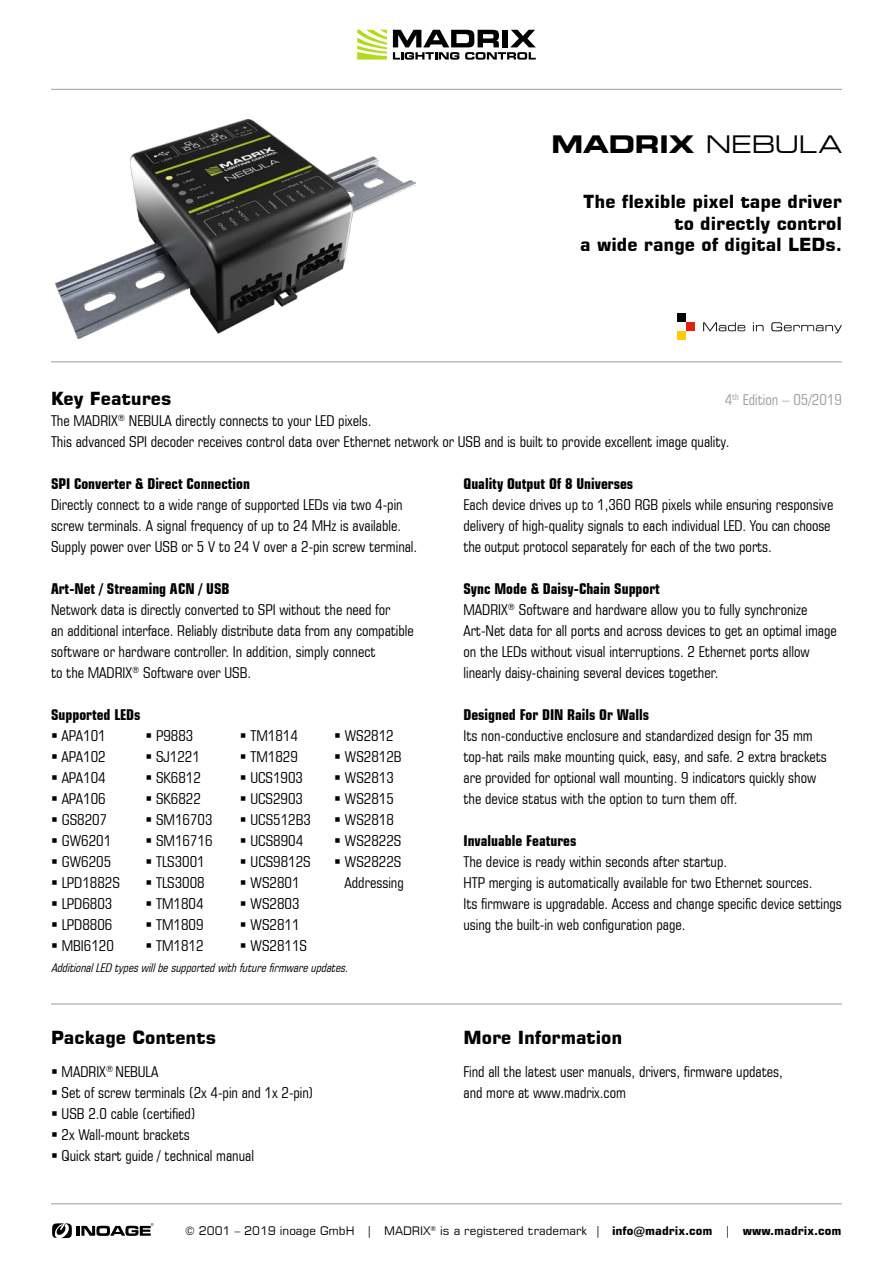
<style>
.page{position:relative;width:893px;height:1263px;background:#fff}
.page>*{position:absolute;margin:0;border:0;box-sizing:border-box;transform-origin:0 0}
.t1{font:700 expanded 24px "Square 721 BT";color:#000}
.t2{font:700 18px/21.6px "Square 721 BT";color:#000;text-align:right}
.t3{font:condensed 15px/21px "Square 721 BT";color:#000}
.t4{font:700 condensed 15px "Square 721 BT";color:#000}
.t5{font:condensed 15px "Square 721 BT";color:#9c9d9d}
.t6{font:italic condensed 12px "Square 721 BT";color:#000}
.t7{font:11.7px "Square 721 BT";color:#000}
.s1{font-weight:400}
.s2{font-weight:700}
.s3{font-stretch:expanded}
</style>
<div class="page">
<hr style="left:51px;top:361px;width:791px;height:1px;background:#9c9d9d">
<svg style="left:52px;top:1223px;width:102px;height:15px"></svg>
<hr style="left:51px;top:89px;width:791px;height:1px;background:#9c9d9d">
<hr style="left:51px;top:1003px;width:791px;height:1px;background:#9c9d9d">
<hr style="left:51px;top:1203px;width:791px;height:1px;background:#9c9d9d">
<img style="left:56px;top:119px;width:359px;height:220px">
<svg style="left:357px;top:30px;width:30px;height:30px"></svg>
<svg style="left:393px;top:30px;width:143px;height:30px"></svg>
<div style="left:677px;top:331px;width:9px;height:9px;background:#fc0"></div>
<div style="left:677px;top:313px;width:9px;height:9px;background:#020204"></div>
<div style="left:686px;top:322px;width:9px;height:9px;background:#e42110"></div>
<svg style="left:703px;top:322px;width:42px;height:9px"></svg>
<svg style="left:753px;top:322px;width:11px;height:9px"></svg>
<svg style="left:771px;top:322px;width:71px;height:11px"></svg>
<h1 class="t1" style="left:551px;top:129px;width:292px">MADRIX <span class="s1">NEBULA</span></h1>
<p class="t2" style="left:580px;top:191px;width:263px">The flexible pixel tape driver to directly control<br>a wide range of digital LEDs.</p>
<p class="t2" style="left:51px;top:387px;width:122px">Key Features</p>
<p class="t5" style="left:725px;top:390px;width:119px">4<sup>th</sup> Edition – 05/2019</p>
<p class="t3" style="left:51px;top:410px;width:680px">The MADRIX<sup>®</sup> NEBULA directly connects to your LED pixels.<br>This advanced SPI decoder receives control data over Ethernet network or USB and is built to provide excellent image quality.</p>
<p class="t4" style="left:51px;top:474px;width:200px">SPI Converter &amp; Direct Connection</p>
<p class="t3" style="left:51px;top:494px;width:368px">Directly connect to a wide range of supported LEDs via two 4-pin screw terminals. A signal frequency of up to 24 MHz is available.<br>Supply power over USB or 5 V to 24 V over a 2-pin screw terminal.</p>
<p class="t4" style="left:51px;top:579px;width:180px">Art-Net / Streaming ACN / USB</p>
<p class="t3" style="left:51px;top:599px;width:364px">Network data is directly converted to SPI without the need for<br>an additional interface. Reliably distribute data from any compatible software or hardware controller. In addition, simply connect<br>to the MADRIX<sup>®</sup> Software over USB.</p>
<p class="t4" style="left:51px;top:705px;width:91px">Supported LEDs</p>
<p class="t3" style="left:51px;top:725px;width:56px">▪ APA101</p>
<p class="t3" style="left:145px;top:725px;width:49px">▪ P9883</p>
<p class="t3" style="left:240px;top:725px;width:60px">▪ TM1814</p>
<p class="t3" style="left:334px;top:725px;width:61px">▪ WS2812</p>
<p class="t3" style="left:51px;top:746px;width:56px">▪ APA102</p>
<p class="t3" style="left:145px;top:746px;width:56px">▪ SJ1221</p>
<p class="t3" style="left:240px;top:746px;width:60px">▪ TM1829</p>
<p class="t3" style="left:334px;top:746px;width:69px">▪ WS2812B</p>
<p class="t3" style="left:51px;top:767px;width:56px">▪ APA104</p>
<p class="t3" style="left:145px;top:767px;width:57px">▪ SK6812</p>
<p class="t3" style="left:240px;top:767px;width:65px">▪ UCS1903</p>
<p class="t3" style="left:334px;top:767px;width:61px">▪ WS2813</p>
<p class="t3" style="left:51px;top:788px;width:56px">▪ APA106</p>
<p class="t3" style="left:145px;top:788px;width:57px">▪ SK6822</p>
<p class="t3" style="left:240px;top:788px;width:65px">▪ UCS2903</p>
<p class="t3" style="left:334px;top:788px;width:61px">▪ WS2815</p>
<p class="t3" style="left:51px;top:809px;width:58px">▪ GS8207</p>
<p class="t3" style="left:145px;top:809px;width:69px">▪ SM16703</p>
<p class="t3" style="left:240px;top:809px;width:72px">▪ UCS512B3</p>
<p class="t3" style="left:334px;top:809px;width:61px">▪ WS2818</p>
<p class="t3" style="left:51px;top:830px;width:62px">▪ GW6201</p>
<p class="t3" style="left:145px;top:830px;width:69px">▪ SM16716</p>
<p class="t3" style="left:240px;top:830px;width:65px">▪ UCS8904</p>
<p class="t3" style="left:334px;top:830px;width:69px">▪ WS2822S</p>
<p class="t3" style="left:51px;top:851px;width:62px">▪ GW6205</p>
<p class="t3" style="left:146px;top:851px;width:61px">▪ TLS3001</p>
<p class="t3" style="left:240px;top:851px;width:72px">▪ UCS9812S</p>
<p class="t3" style="left:334px;top:851px;width:69px">▪ WS2822S</p>
<p class="t3" style="left:51px;top:872px;width:70px">▪ LPD1882S</p>
<p class="t3" style="left:146px;top:872px;width:61px">▪ TLS3008</p>
<p class="t3" style="left:240px;top:872px;width:61px">▪ WS2801</p>
<p class="t3" style="left:345px;top:872px;width:61px">Addressing</p>
<p class="t3" style="left:51px;top:893px;width:63px">▪ LPD6803</p>
<p class="t3" style="left:146px;top:893px;width:60px">▪ TM1804</p>
<p class="t3" style="left:240px;top:893px;width:61px">▪ WS2803</p>
<p class="t3" style="left:51px;top:914px;width:63px">▪ LPD8806</p>
<p class="t3" style="left:146px;top:914px;width:60px">▪ TM1809</p>
<p class="t3" style="left:240px;top:914px;width:61px">▪ WS2811</p>
<p class="t3" style="left:51px;top:935px;width:64px">▪ MBI6120</p>
<p class="t3" style="left:146px;top:935px;width:60px">▪ TM1812</p>
<p class="t3" style="left:240px;top:935px;width:69px">▪ WS2811S</p>
<p class="t6" style="left:51px;top:960px;width:302px">AdditionalLED typeswillbesupportedwithfuturefirmwareupdates.</p>
<p class="t2" style="left:51px;top:1027px;width:166px">Package Contents</p>
<p class="t3" style="left:51px;top:1061px;width:109px">▪ MADRIX<sup>®</sup> NEBULA</p>
<p class="t3" style="left:51px;top:1082px;width:264px">▪ Set of screw terminals (2x 4-pin and 1x 2-pin)</p>
<p class="t3" style="left:51px;top:1103px;width:146px">▪ USB 2.0 cable (certified)</p>
<p class="t3" style="left:51px;top:1124px;width:140px">▪ 2x Wall-mount brackets</p>
<p class="t3" style="left:51px;top:1145px;width:204px">▪ Quick start guide / technical manual</p>
<p class="t4" style="left:463px;top:474px;width:171px">Quality Output Of 8 Universes</p>
<p class="t3" style="left:463px;top:494px;width:371px">Each device drives up to 1,360 RGB pixels while ensuring responsive delivery of high-quality signals to each individual LED. You can choose the output protocol separately for each of the two ports.</p>
<p class="t3" style="left:463px;top:578px;width:375px"><span class="s2">Sync Mode &amp; Daisy-Chain Support<br></span>MADRIX<sup>®</sup> Software and hardware allow you to fully synchronize Art-Net data for all ports and across devices to get an optimal image on the LEDs without visual interruptions. 2 Ethernet ports allow linearly daisy-chaining several devices together.</p>
<p class="t4" style="left:463px;top:705px;width:187px">Designed For DIN Rails Or Walls</p>
<p class="t3" style="left:463px;top:725px;width:365px">Its non-conductive enclosure and standardized design for 35 mm top-hat rails make mounting quick, easy, and safe. 2 extra brackets are provided for optional wall mounting. 9 indicators quickly show the device status with the option to turn them off.</p>
<p class="t4" style="left:463px;top:831px;width:114px">Invaluable Features</p>
<p class="t3" style="left:463px;top:851px;width:380px">The device is ready within seconds after startup.<br>HTP merging is automatically available for two Ethernet sources.<br>Its firmware is upgradable. Access and change specific device settings using the built-in web configuration page.</p>
<p class="t2" style="left:463px;top:1027px;width:160px">More Information</p>
<p class="t3" style="left:463px;top:1061px;width:321px">Find all the latest user manuals, drivers, firmware updates, and more at www.madrix.com</p>
<p class="t7" style="left:185px;top:1223px;width:658px">© 2001 – 2019 inoage GmbH <span class="s3">|</span> MADRIX<sup>®</sup> is a registered trademark <span class="s3">|</span> <span class="s2">info@madrix.com</span> <span class="s3">|</span> <span class="s2">www.madrix.com</span></p>
</div>
